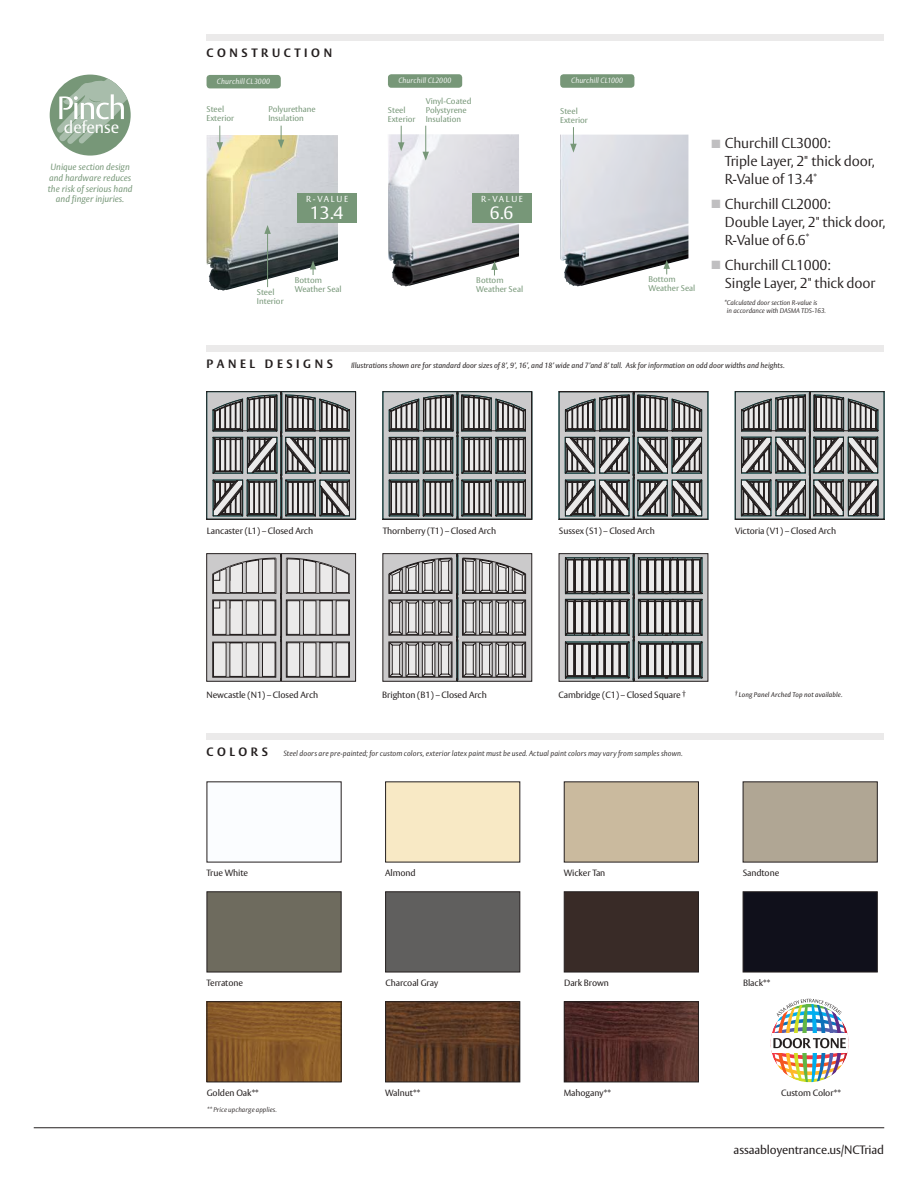
<style>
.page{position:relative;width:918px;height:1188px;background:#fff}
.page>*{position:absolute;margin:0;border:0;box-sizing:border-box;transform-origin:0 0}
.t1{font:17.7px "ASSA Vesta";color:#fff}
.t2{font:16.5px "ASSA Vesta";color:#fff}
.t3{font:300 14.25px/18px "ASSA Vesta";letter-spacing:-.01em;color:#241f1f}
.t4{font:700 12px "ASSA Vesta";letter-spacing:.3em;color:#241f1f}
.t5{font:12px "ASSA Vesta";letter-spacing:-.01em;color:#241f1f}
.t6{font:12px "Zapf Dingbats ITC";color:#c0bfc1}
.t7{font:9px "ASSA Vesta";letter-spacing:-.01em;color:#241f1f}
.t8{font:italic 9px/10.8px "ASSA Vesta";color:#779778;text-align:center}
.t9{font:8.7px "ASSA Vesta";letter-spacing:.195em;color:#fff}
.t10{font:8.25px/9px "ASSA Vesta";color:#779778}
.t11{font:italic 7.5px "ASSA Vesta";color:#241f1f}
.t12{font:italic 300 7.5px "ASSA Vesta";letter-spacing:.01em;color:#241f1f}
.t13{font:italic 300 7.5px "ASSA Vesta";letter-spacing:.01em;color:#fff}
.t14{font:italic 300 6.75px/7.5px "ASSA Vesta";color:#241f1f}
.t15{font:italic 6.75px "ASSA Vesta";letter-spacing:.02em;color:#241f1f}
</style>
<div class="page">
<div style="left:207px;top:34px;width:677px;height:6px;background:#ebeaea"></div>
<img style="left:207px;top:135px;width:131px;height:156px">
<svg style="left:310px;top:261px;width:6px;height:14px"></svg>
<hr style="left:267px;top:232px;width:1px;height:55px;background:#779778">
<svg style="left:264px;top:225px;width:7px;height:9px"></svg>
<svg style="left:217px;top:126px;width:6px;height:25px"></svg>
<svg style="left:278px;top:126px;width:6px;height:22px"></svg>
<img style="left:560px;top:135px;width:128px;height:151px">
<svg style="left:570px;top:127px;width:7px;height:26px"></svg>
<svg style="left:663px;top:260px;width:7px;height:14px"></svg>
<img style="left:388px;top:134px;width:131px;height:152px">
<svg style="left:398px;top:126px;width:6px;height:25px"></svg>
<svg style="left:423px;top:126px;width:6px;height:35px"></svg>
<svg style="left:491px;top:261px;width:7px;height:14px"></svg>
<div style="left:472px;top:193px;width:59px;height:30px;background:#779778"></div>
<div style="left:297px;top:193px;width:59px;height:30px;background:#779778"></div>
<div style="left:207px;top:75px;width:74px;height:13px;background:#779778;border-radius:3px"></div>
<div style="left:388px;top:74px;width:74px;height:14px;background:#779778;border-radius:3px"></div>
<div style="left:560px;top:74px;width:74px;height:14px;background:#779778;border-radius:3px"></div>
<div style="left:207px;top:892px;width:134px;height:80px;background:#6e6b5e;border:1px solid #241f1f"></div>
<div style="left:207px;top:782px;width:134px;height:80px;background:#fbfdff"></div>
<img style="left:209px;top:1004px;width:130px;height:76px">
<div style="left:207px;top:1002px;width:134px;height:80px;border:1px solid #241f1f"></div>
<div style="left:385px;top:892px;width:135px;height:80px;background:#605f5e;border:1px solid #241f1f"></div>
<div style="left:385px;top:782px;width:135px;height:80px;background:#f8e9c5"></div>
<img style="left:387px;top:1004px;width:131px;height:76px">
<div style="left:385px;top:1002px;width:135px;height:80px;border:1px solid #241f1f"></div>
<div style="left:564px;top:892px;width:135px;height:80px;background:#392b27;border:1px solid #241f1f"></div>
<div style="left:564px;top:782px;width:135px;height:80px;background:#caba9e;border:1px solid #241f1f"></div>
<img style="left:566px;top:1004px;width:131px;height:76px">
<div style="left:564px;top:1002px;width:135px;height:80px;border:1px solid #241f1f"></div>
<div style="left:207px;top:734px;width:677px;height:6px;background:#ebeaea"></div>
<div style="left:50px;top:75px;width:81px;height:81px;background:#779778;border-radius:50%"></div>
<svg style="left:57px;top:77px;width:73px;height:67px"></svg>
<hr style="left:34px;top:1128px;width:850px;height:1px;background:#241f1f">
<div style="left:207px;top:345px;width:677px;height:7px;background:#ebeaea"></div>
<svg style="left:206px;top:391px;width:150px;height:129px;background:#8e9090"></svg>
<svg style="left:383px;top:391px;width:149px;height:129px;background:#8e8f90"></svg>
<svg style="left:559px;top:391px;width:149px;height:129px;background:#8b8c8d"></svg>
<svg style="left:735px;top:391px;width:149px;height:129px;background:#8b8d8d"></svg>
<div style="left:383px;top:554px;width:149px;height:127px;background:linear-gradient(to bottom,#cbcacb,#cbcacb);border:1px solid #241f1f"></div>
<svg style="left:389px;top:554px;width:137px;height:128px;background:#a4a2a3"></svg>
<div style="left:207px;top:554px;width:149px;height:127px;background:#cbcacb;border:1px solid #241f1f"></div>
<svg style="left:212px;top:554px;width:138px;height:128px"></svg>
<hr style="left:280px;top:641px;width:1px;height:38px;background:#241f1f">
<hr style="left:281px;top:641px;width:1px;height:38px;background:#241f1f">
<div style="left:559px;top:554px;width:149px;height:127px;background:linear-gradient(to bottom,#cbcacb,#cbcacb)"></div>
<svg style="left:565px;top:554px;width:137px;height:128px;background:#919191"></svg>
<img style="left:771px;top:999px;width:78px;height:83px">
<div style="left:743px;top:782px;width:135px;height:80px;background:#b0a694"></div>
<div style="left:743px;top:892px;width:135px;height:80px;background:#10101b;border:1px solid #241f1f"></div>
<h2 class="t2" style="left:64px;top:117px;width:57px">defense</h2>
<p class="t8" style="left:48px;top:162px;width:86px">Unique section design and hardware reduces the risk of serious hand and finger injuries.</p>
<h3 class="t4" style="left:207px;top:45px;width:127px">CONSTRUCTION</h3>
<p class="t13" style="left:217px;top:77px;width:55px">Churchill CL3000</p>
<p class="t13" style="left:398px;top:76px;width:55px">Churchill CL2000</p>
<p class="t13" style="left:571px;top:76px;width:54px">Churchill CL1000</p>
<p class="t10" style="left:207px;top:105px;width:29px">Steel<br>Exterior</p>
<p class="t10" style="left:268px;top:105px;width:49px">Polyurethane<br>Insulation</p>
<p class="t9" style="left:306px;top:194px;width:43px">R-VALUE</p>
<h1 class="t1" style="left:310px;top:202px;width:35px">13.4</h1>
<p class="t10" style="left:257px;top:288px;width:28px">Steel<br>Interior</p>
<p class="t10" style="left:295px;top:276px;width:48px">Bottom<br>Weather Seal</p>
<p class="t10" style="left:388px;top:106px;width:29px">Steel<br>Exterior</p>
<p class="t10" style="left:426px;top:97px;width:47px">Vinyl-Coated<br>Polystyrene<br>Insulation</p>
<p class="t9" style="left:481px;top:194px;width:43px">R-VALUE</p>
<h1 class="t1" style="left:490px;top:202px;width:25px">6.6</h1>
<p class="t10" style="left:476px;top:276px;width:48px">Bottom<br>Weather Seal</p>
<p class="t10" style="left:560px;top:107px;width:29px">Steel<br>Exterior</p>
<p class="t10" style="left:649px;top:275px;width:48px">Bottom<br>Weather Seal</p>
<h3 class="t3" style="left:725px;top:135px;width:151px">Churchill CL3000:<br>Triple Layer, 2" thick door,<br>R-Value of 13.4<sup>*</sup></h3>
<h3 class="t3" style="left:725px;top:196px;width:162px">Churchill CL2000:<br>Double Layer, 2" thick door,<br>R-Value of 6.6<sup>*</sup></h3>
<h3 class="t3" style="left:725px;top:256px;width:152px">Churchill CL1000:<br>Single Layer, 2" thick door</h3>
<h3 class="t6" style="left:711px;top:138px;width:11px">■</h3>
<h3 class="t6" style="left:711px;top:199px;width:11px">■</h3>
<h3 class="t6" style="left:711px;top:259px;width:11px">■</h3>
<p class="t14" style="left:727px;top:300px;width:101px;text-indent:-3px">*Calculated door section R-value is<br>in accordance with DASMA TDS-163.</p>
<h3 class="t4" style="left:207px;top:357px;width:128px">PANEL DESIGNS</h3>
<p class="t11" style="left:351px;top:361px;width:435px">Illustrations shown are for standard door sizes of 8’, 9’, 16’, and 18’ wide and 7’and 8’ tall. Ask for information on odd door widths and heights.</p>
<p class="t7" style="left:207px;top:525px;width:108px">Lancaster (L1) – Closed Arch</p>
<p class="t7" style="left:383px;top:525px;width:115px">Thornberry (T1) – Closed Arch</p>
<p class="t7" style="left:559px;top:525px;width:97px">Sussex (S1) – Closed Arch</p>
<p class="t7" style="left:735px;top:525px;width:103px">Victoria (V1) – Closed Arch</p>
<p class="t7" style="left:207px;top:689px;width:113px">Newcastle (N1) – Closed Arch</p>
<p class="t7" style="left:382px;top:689px;width:106px">Brighton (B1) – Closed Arch</p>
<p class="t7" style="left:558px;top:689px;width:129px">Cambridge (C1) – Closed Square <sup>†</sup></p>
<p class="t15" style="left:735px;top:691px;width:109px"><sup>†</sup> Long Panel Arched Top not available.</p>
<h3 class="t4" style="left:207px;top:745px;width:63px">COLORS</h3>
<p class="t12" style="left:284px;top:749px;width:401px">Steel doors are pre-painted; for custom colors, exterior latex paint must be used. Actual paint colors may vary from samples shown.</p>
<p class="t7" style="left:207px;top:868px;width:43px">True White</p>
<p class="t7" style="left:385px;top:868px;width:32px">Almond</p>
<p class="t7" style="left:564px;top:868px;width:43px">Wicker Tan</p>
<p class="t7" style="left:743px;top:868px;width:38px">Sandtone</p>
<p class="t7" style="left:207px;top:978px;width:38px">Terratone</p>
<p class="t7" style="left:385px;top:978px;width:54px">Charcoal Gray</p>
<p class="t7" style="left:564px;top:978px;width:46px">Dark Brown</p>
<p class="t7" style="left:743px;top:978px;width:29px">Black**</p>
<p class="t7" style="left:207px;top:1087px;width:53px">Golden Oak**</p>
<p class="t7" style="left:385px;top:1087px;width:36px">Walnut**</p>
<p class="t7" style="left:564px;top:1087px;width:48px">Mahogany**</p>
<p class="t7" style="left:781px;top:1087px;width:61px">Custom Color**</p>
<p class="t14" style="left:207px;top:1106px;width:72px">** Price upcharge applies.</p>
<h3 class="t5" style="left:734px;top:1143px;width:152px">assaabloyentrance.us/NCTriad</h3>
</div>
